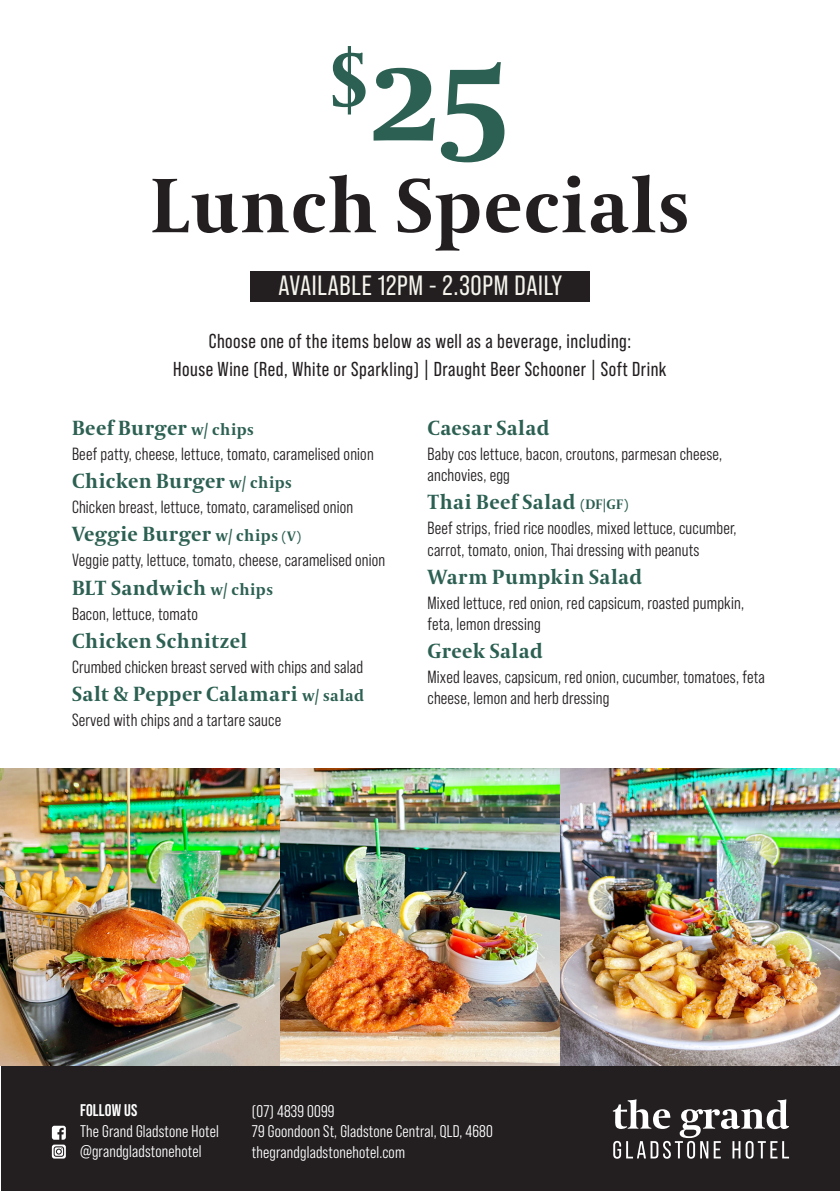
<style>
.page{position:relative;width:840px;height:1191px;background:#fff}
.page>*{position:absolute;margin:0;border:0;box-sizing:border-box;transform-origin:0 0}
.t1{font:700 137.8px "Coranto 2";color:#2c6052}
.t2{font:700 80.4px "Coranto 2";color:#2c6052}
.t3{font:700 76.2px "Coranto 2";letter-spacing:.02em;color:#231f20}
.t4{font:27.8px "Bebas Neue Pro";letter-spacing:.025em;color:#f5f4ed}
.Meal_Title{font:700 20.4px "Coranto 2";letter-spacing:.02em;color:#2c6052}
.t5{font:20.2px "Bebas Neue Pro";letter-spacing:.025em;color:#231f20}
.Body_Copy{font:17.6px/21.2px "Bebas Neue Pro Middle";letter-spacing:.01em;color:#231f20}
.t6{font:16.8px/20.2px "Bebas Neue Pro Middle";letter-spacing:.01em;color:#fff}
.s1{font-size:16px}
.s2{font-size:13.6px}
.s3{font-family:"Bebas Neue Pro";font-weight:700}
</style>
<div class="page">
<div style="left:251px;top:271px;width:338px;height:30px;background:#231f20"></div>
<img style="left:0;top:768px;width:839px;height:297px">
<div style="left:1px;top:1066px;width:838px;height:125px;background:#231f20"></div>
<svg style="left:612px;top:1099px;width:176px;height:59px"></svg>
<svg style="left:52px;top:1125px;width:14px;height:33px"></svg>
<p class="t2" style="left:329px;top:29px;width:41px">$</p>
<p class="t1" style="left:369px;top:8px;width:142px">25</p>
<p class="t3" style="left:150px;top:159px;width:540px">Lunch Specials</p>
<p class="t4" style="left:278px;top:270px;width:285px">AVAILABLE 12PM - 2.30PM DAILY</p>
<p class="t5" style="left:209px;top:329px;width:423px">Choose one of the items below as well as a beverage, including:</p>
<p class="t5" style="left:173px;top:357px;width:494px">House Wine (Red, White or Sparkling) | Draught Beer Schooner | Soft Drink</p>
<p class="Meal_Title" style="left:72px;top:415px;width:183px">Beef Burger <span class="s1">w/ chips</span></p>
<p class="Body_Copy" style="left:72px;top:443px;width:303px">Beef patty, cheese, lettuce, tomato, caramelised onion</p>
<p class="Meal_Title" style="left:72px;top:468px;width:221px">Chicken Burger <span class="s1">w/ chips</span></p>
<p class="Body_Copy" style="left:72px;top:496px;width:282px">Chicken breast, lettuce, tomato, caramelised onion</p>
<p class="Meal_Title" style="left:72px;top:522px;width:231px">Veggie Burger <span class="s1">w/ chips</span> <span class="s2">(V)</span></p>
<p class="Body_Copy" style="left:72px;top:550px;width:314px">Veggie patty, lettuce, tomato, cheese, caramelised onion</p>
<p class="Meal_Title" style="left:72px;top:575px;width:202px">BLT Sandwich <span class="s1">w/ chips</span></p>
<p class="Body_Copy" style="left:72px;top:603px;width:127px">Bacon, lettuce, tomato</p>
<p class="Meal_Title" style="left:72px;top:628px;width:176px">Chicken Schnitzel</p>
<p class="Body_Copy" style="left:72px;top:656px;width:292px">Crumbed chicken breast served with chips and salad</p>
<p class="Meal_Title" style="left:72px;top:681px;width:293px">Salt &amp; Pepper Calamari <span class="s1">w/ salad</span></p>
<p class="Body_Copy" style="left:72px;top:709px;width:210px">Served with chips and a tartare sauce</p>
<p class="Meal_Title" style="left:427px;top:415px;width:123px">Caesar Salad</p>
<p class="Body_Copy" style="left:427px;top:443px;width:296px">Baby cos lettuce, bacon, croutons, parmesan cheese, anchovies, egg</p>
<p class="Meal_Title" style="left:427px;top:490px;width:202px">Thai Beef Salad <span class="s2">(DF|GF)</span></p>
<p class="Body_Copy" style="left:427px;top:517px;width:310px">Beef strips, fried rice noodles, mixed lettuce, cucumber, carrot, tomato, onion, Thai dressing with peanuts</p>
<p class="Meal_Title" style="left:427px;top:564px;width:216px">Warm Pumpkin Salad</p>
<p class="Body_Copy" style="left:427px;top:592px;width:318px">Mixed lettuce, red onion, red capsicum, roasted pumpkin, feta, lemon dressing</p>
<p class="Meal_Title" style="left:427px;top:638px;width:117px">Greek Salad</p>
<p class="Body_Copy" style="left:427px;top:666px;width:338px">Mixed leaves, capsicum, red onion, cucumber, tomatoes, feta cheese, lemon and herb dressing</p>
<p class="t6" style="left:80px;top:1100px;width:140px"><span class="s3">FOLLOW US<br></span>The Grand Gladstone Hotel</p>
<p class="t6" style="left:80px;top:1141px;width:123px">@grandgladstonehotel</p>
<p class="t6" style="left:252px;top:1101px;width:84px">(07) 4839 0099</p>
<p class="t6" style="left:252px;top:1121px;width:242px">79 Goondoon St, Gladstone Central, QLD, 4680 thegrandgladstonehotel.com</p>
</div>
